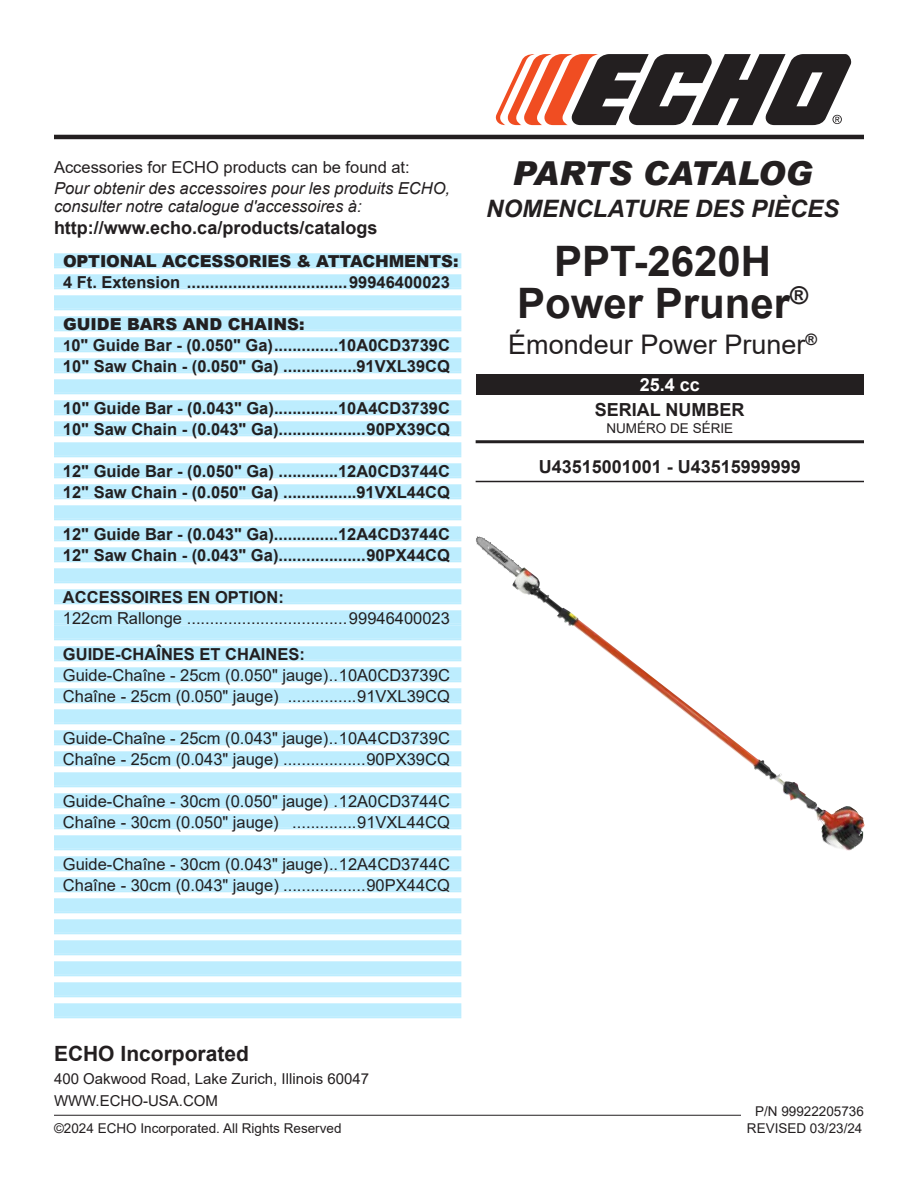
<style>
.page{position:relative;width:918px;height:1188px;background:#fff}
.page>*{position:absolute;margin:0;border:0;box-sizing:border-box;transform-origin:0 0}
.t1{font:700 42px/42px "Arial";color:#231f20;text-align:center}
.t2{font:italic 900 33px "Arial";letter-spacing:-.015em;color:#231f20}
.t3{font:27px "Arial";color:#231f20}
.t4{font:italic 700 24px "Arial";color:#231f20}
.t5{font:700 21px "Arial";color:#231f20}
.t6{font:700 18px "Arial";color:#231f20}
.t7{font:700 18px "Arial";color:#fff}
.t8{font:700 16.5px/21px "Arial";color:#231f20}
.t9{font:16.5px/21px "Arial";color:#231f20}
.t10{font:italic 16.5px/18px "Arial";color:#231f20}
.t11{font:900 16.5px "Arial";letter-spacing:-.01em;color:#231f20}
.t12{font:15px/22.5px "Arial";color:#231f20}
.t13{font:13.5px "Arial";color:#231f20}
.s1{font-weight:900}
.s2{font-size:15px}
</style>
<div class="page">
<svg style="left:495px;top:54px;width:357px;height:71px"></svg>
<hr style="left:54px;top:135px;width:810px;height:4px;background:#231f20">
<hr style="left:54px;top:1115px;width:687px;height:1px;background:#231f20">
<hr style="left:476px;top:440px;width:388px;height:3px;background:#231f20">
<hr style="left:476px;top:481px;width:388px;height:1px;background:#231f20">
<div style="left:476px;top:374px;width:388px;height:21px;background:#231f20"></div>
<div style="left:54px;top:253px;width:407px;height:14px;background:#bdedfe"></div>
<hr style="left:54px;top:267px;width:407px;height:1px;background:#bdedfe">
<div style="left:54px;top:274px;width:407px;height:14px;background:#bdedfe"></div>
<hr style="left:54px;top:288px;width:407px;height:1px;background:#bdedfe">
<div style="left:54px;top:295px;width:407px;height:14px;background:#bdedfe"></div>
<hr style="left:54px;top:309px;width:407px;height:1px;background:#bdedfe">
<div style="left:54px;top:316px;width:407px;height:14px;background:#bdedfe"></div>
<hr style="left:54px;top:330px;width:407px;height:1px;background:#bdedfe">
<div style="left:54px;top:337px;width:407px;height:14px;background:#bdedfe"></div>
<hr style="left:54px;top:351px;width:407px;height:1px;background:#bdedfe">
<div style="left:54px;top:358px;width:407px;height:14px;background:#bdedfe"></div>
<hr style="left:54px;top:372px;width:407px;height:1px;background:#bdedfe">
<div style="left:54px;top:379px;width:407px;height:14px;background:#bdedfe"></div>
<hr style="left:54px;top:393px;width:407px;height:1px;background:#bdedfe">
<div style="left:54px;top:400px;width:407px;height:14px;background:#bdedfe"></div>
<hr style="left:54px;top:414px;width:407px;height:1px;background:#bdedfe">
<div style="left:54px;top:421px;width:407px;height:14px;background:#bdedfe"></div>
<hr style="left:54px;top:435px;width:407px;height:1px;background:#bdedfe">
<div style="left:54px;top:442px;width:407px;height:14px;background:#bdedfe"></div>
<hr style="left:54px;top:456px;width:407px;height:1px;background:#bdedfe">
<div style="left:54px;top:463px;width:407px;height:14px;background:#bdedfe"></div>
<hr style="left:54px;top:477px;width:407px;height:1px;background:#bdedfe">
<div style="left:54px;top:484px;width:407px;height:14px;background:#bdedfe"></div>
<hr style="left:54px;top:498px;width:407px;height:1px;background:#bdedfe">
<div style="left:54px;top:505px;width:407px;height:14px;background:#bdedfe"></div>
<hr style="left:54px;top:519px;width:407px;height:1px;background:#bdedfe">
<div style="left:54px;top:526px;width:407px;height:14px;background:#bdedfe"></div>
<hr style="left:54px;top:540px;width:407px;height:1px;background:#bdedfe">
<div style="left:54px;top:547px;width:407px;height:14px;background:#bdedfe"></div>
<hr style="left:54px;top:561px;width:407px;height:1px;background:#bdedfe">
<div style="left:54px;top:568px;width:407px;height:14px;background:#bdedfe"></div>
<hr style="left:54px;top:582px;width:407px;height:1px;background:#bdedfe">
<div style="left:54px;top:589px;width:407px;height:14px;background:#bdedfe"></div>
<hr style="left:54px;top:603px;width:407px;height:1px;background:#bdedfe">
<div style="left:54px;top:610px;width:407px;height:14px;background:#bdedfe"></div>
<hr style="left:54px;top:624px;width:407px;height:1px;background:#bdedfe">
<div style="left:54px;top:625px;width:407px;height:14px;background:#bdedfe"></div>
<hr style="left:54px;top:639px;width:407px;height:1px;background:#bdedfe">
<div style="left:54px;top:646px;width:407px;height:14px;background:#bdedfe"></div>
<hr style="left:54px;top:660px;width:407px;height:1px;background:#bdedfe">
<div style="left:54px;top:667px;width:407px;height:14px;background:#bdedfe"></div>
<hr style="left:54px;top:681px;width:407px;height:1px;background:#bdedfe">
<div style="left:54px;top:688px;width:407px;height:14px;background:#bdedfe"></div>
<hr style="left:54px;top:702px;width:407px;height:1px;background:#bdedfe">
<div style="left:54px;top:709px;width:407px;height:14px;background:#bdedfe"></div>
<hr style="left:54px;top:723px;width:407px;height:1px;background:#bdedfe">
<div style="left:54px;top:730px;width:407px;height:14px;background:#bdedfe"></div>
<hr style="left:54px;top:744px;width:407px;height:1px;background:#bdedfe">
<div style="left:54px;top:751px;width:407px;height:14px;background:#bdedfe"></div>
<hr style="left:54px;top:765px;width:407px;height:1px;background:#bdedfe">
<div style="left:54px;top:772px;width:407px;height:14px;background:#bdedfe"></div>
<hr style="left:54px;top:786px;width:407px;height:1px;background:#bdedfe">
<div style="left:54px;top:793px;width:407px;height:14px;background:#bdedfe"></div>
<hr style="left:54px;top:807px;width:407px;height:1px;background:#bdedfe">
<div style="left:54px;top:814px;width:407px;height:14px;background:#bdedfe"></div>
<hr style="left:54px;top:828px;width:407px;height:1px;background:#bdedfe">
<div style="left:54px;top:835px;width:407px;height:14px;background:#bdedfe"></div>
<hr style="left:54px;top:849px;width:407px;height:1px;background:#bdedfe">
<div style="left:54px;top:856px;width:407px;height:14px;background:#bdedfe"></div>
<hr style="left:54px;top:870px;width:407px;height:1px;background:#bdedfe">
<div style="left:54px;top:877px;width:407px;height:14px;background:#bdedfe"></div>
<hr style="left:54px;top:891px;width:407px;height:1px;background:#bdedfe">
<div style="left:54px;top:898px;width:407px;height:14px;background:#bdedfe"></div>
<hr style="left:54px;top:912px;width:407px;height:1px;background:#bdedfe">
<div style="left:54px;top:919px;width:407px;height:14px;background:#bdedfe"></div>
<hr style="left:54px;top:933px;width:407px;height:1px;background:#bdedfe">
<div style="left:54px;top:940px;width:407px;height:14px;background:#bdedfe"></div>
<hr style="left:54px;top:954px;width:407px;height:1px;background:#bdedfe">
<div style="left:54px;top:961px;width:407px;height:14px;background:#bdedfe"></div>
<hr style="left:54px;top:975px;width:407px;height:1px;background:#bdedfe">
<div style="left:54px;top:982px;width:407px;height:14px;background:#bdedfe"></div>
<hr style="left:54px;top:996px;width:407px;height:1px;background:#bdedfe">
<div style="left:54px;top:1003px;width:407px;height:14px;background:#bdedfe"></div>
<hr style="left:54px;top:1017px;width:407px;height:1px;background:#bdedfe">
<img style="left:476px;top:537px;width:309px;height:257px">
<p class="t9" style="left:54px;top:157px;width:357px">Accessories for ECHO products can be found at:</p>
<p class="t10" style="left:54px;top:180px;width:398px">Pour obtenir des accessoires pour les produits ECHO, consulter notre catalogue d'accessoires à:</p>
<p class="t6" style="left:54px;top:215px;width:325px">http://www.echo.ca/products/catalogs</p>
<p class="t11" style="left:63px;top:249px;width:397px">OPTIONAL ACCESSORIES &amp; ATTACHMENTS:</p>
<p class="t8" style="left:63px;top:272px;width:388px">4 Ft. Extension ...................................99946400023</p>
<p class="t8" style="left:63px;top:314px;width:388px"><span class="s1">GUIDE BARS AND CHAINS:<br></span><span class="s2">1</span>0" Guide Bar - (0.050" Ga)..............10A0CD3739C<br>10" Saw Chain - (0.050" Ga) ................91VXL39CQ</p>
<p class="t8" style="left:63px;top:398px;width:388px">10" Guide Bar - (0.043" Ga)..............10A4CD3739C<br>10" Saw Chain - (0.043" Ga)...................90PX39CQ</p>
<p class="t8" style="left:63px;top:461px;width:388px">12" Guide Bar - (0.050" Ga) .............12A0CD3744C<br>12" Saw Chain - (0.050" Ga) ................91VXL44CQ</p>
<p class="t8" style="left:63px;top:524px;width:388px">12" Guide Bar - (0.043" Ga)..............12A4CD3744C<br>12" Saw Chain - (0.043" Ga)...................90PX44CQ</p>
<p class="t8" style="left:63px;top:587px;width:222px">ACCESSOIRES EN OPTION:</p>
<p class="t9" style="left:63px;top:607px;width:388px">122cm Rallonge ...................................99946400023</p>
<p class="t8" style="left:63px;top:644px;width:244px">GUIDE-CHAÎNES ET CHAINES:</p>
<p class="t9" style="left:63px;top:664px;width:388px">Guide-Chaîne - 25cm (0.050" jauge)..10A0CD3739C<br>Chaîne - 25cm (0.050" jauge) ...............91VXL39CQ</p>
<p class="t9" style="left:63px;top:727px;width:388px">Guide-Chaîne - 25cm (0.043" jauge)..10A4CD3739C<br>Chaîne - 25cm (0.043" jauge) ..................90PX39CQ</p>
<p class="t9" style="left:63px;top:790px;width:389px">Guide-Chaîne - 30cm (0.050" jauge) .12A0CD3744C<br>Chaîne - 30cm (0.050" jauge) ..............91VXL44CQ</p>
<p class="t9" style="left:63px;top:853px;width:388px">Guide-Chaîne - 30cm (0.043" jauge)..12A4CD3744C<br>Chaîne - 30cm (0.043" jauge) ..................90PX44CQ</p>
<h2 class="t2" style="left:513px;top:153px;width:302px">PARTS CATALOG</h2>
<h3 class="t4" style="left:486px;top:193px;width:354px">NOMENCLATURE DES PIÈCES</h3>
<h1 class="t1" style="left:517px;top:240px;width:293px">PPT-2620H<br>Power Pruner<sup>®</sup></h1>
<h3 class="t3" style="left:508px;top:325px;width:310px">Émondeur Power Pruner<sup>®</sup></h3>
<p class="t7" style="left:640px;top:371px;width:62px">25.4 cc</p>
<p class="t6" style="left:595px;top:397px;width:151px">SERIAL NUMBER</p>
<p class="t13" style="left:606px;top:419px;width:128px">NUMÉRO DE SÉRIE</p>
<p class="t6" style="left:539px;top:454px;width:264px">U43515001001 - U43515999999</p>
<p class="t5" style="left:54px;top:1039px;width:196px">ECHO Incorporated</p>
<p class="t12" style="left:54px;top:1067px;width:317px">400 Oakwood Road, Lake Zurich, Illinois 60047<br>WWW.ECHO-USA.COM</p>
<p class="t13" style="left:755px;top:1102px;width:110px">P/N 99922205736</p>
<p class="t13" style="left:54px;top:1118px;width:289px">©2024 ECHO Incorporated. All Rights Reserved</p>
<p class="t13" style="left:747px;top:1118px;width:117px">REVISED 03/23/24</p>
</div>
